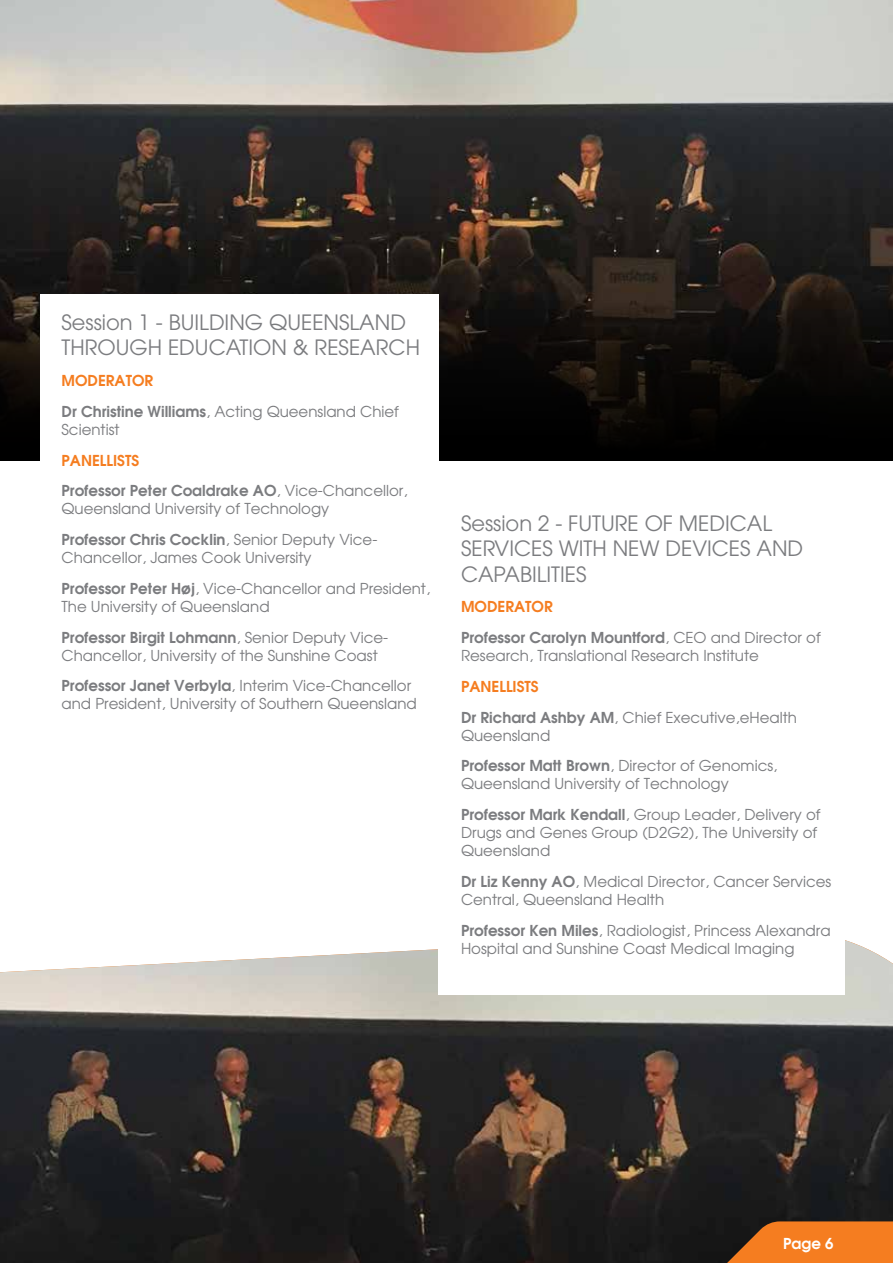
<style>
.page{position:relative;width:893px;height:1263px;background:#fff}
.page>*{position:absolute;margin:0;border:0;box-sizing:border-box;transform-origin:0 0}
.t1{font:21px/25.2px "Avant Garde CE";color:#7b7c7f}
.t2{font:15px/30.8px "Avant Garde";color:#7b7c7f}
.t3{font:600 15px/30.8px "Avant Garde";color:#7b7c7f}
.t4{font:600 15px "Avant Garde";color:#fff}
.s1{font-weight:600;color:#f57d20}
.s2{font-weight:600}
.s3{color:#f57d20}
.s4{font-weight:400}
</style>
<div class="page">
<img style="left:0;top:940px;width:893px;height:323px">
<img style="left:0;top:0;width:893px;height:451px">
<div style="left:40px;top:294px;width:398px;height:595px;background:#fff"></div>
<div style="left:438px;top:490px;width:407px;height:505px;background:#fff"></div>
<svg style="left:714px;top:1221px;width:179px;height:42px;background:#c8681e"></svg>
<h1 class="t1" style="left:62px;top:310px;width:360px">Session 1 - BUILDING QUEENSLAND<br>THROUGH EDUCATION &amp; RESEARCH</h1>
<p class="t2" style="left:62px;top:365px;width:339px"><span class="s1">MODERATOR<br></span><span class="s2">Dr Christine Williams</span>, Acting Queensland Chief</p>
<p class="t2" style="left:62px;top:414px;width:60px">Scientist</p>
<p class="t3" style="left:62px;top:444px;width:348px"><span class="s3">PANELLISTS<br></span>Professor Peter Coaldrake AO<span class="s4">, Vice-Chancellor,</span></p>
<p class="t2" style="left:62px;top:493px;width:317px">Queensland University of Technology<br><span class="s2">Professor Chris Cocklin</span>, Senior Deputy Vice-</p>
<p class="t2" style="left:62px;top:542px;width:370px">Chancellor, James Cook University<br><span class="s2">Professor Peter Høj</span>, Vice-Chancellor and President,</p>
<p class="t2" style="left:62px;top:591px;width:328px">The University of Queensland<br><span class="s2">Professor Birgit Lohmann</span>, Senior Deputy Vice-</p>
<p class="t2" style="left:62px;top:640px;width:351px">Chancellor, University of the Sunshine Coast<br><span class="s2">Professor Janet Verbyla</span>, Interim Vice-Chancellor</p>
<p class="t2" style="left:62px;top:688px;width:357px">and President, University of Southern Queensland</p>
<h1 class="t1" style="left:461px;top:511px;width:344px">Session 2 - FUTURE OF MEDICAL<br>SERVICES WITH NEW DEVICES AND<br>CAPABILITIES</h1>
<p class="t3" style="left:461px;top:591px;width:361px"><span class="s3">MODERATOR<br></span>Professor Carolyn Mountford<span class="s4">, CEO and Director of</span></p>
<p class="t2" style="left:461px;top:640px;width:299px">Research, Translational Research Institute</p>
<p class="t2" style="left:461px;top:671px;width:337px"><span class="s1">PANELLISTS<br></span><span class="s2">Dr Richard Ashby AM</span>, Chief Executive,eHealth</p>
<p class="t2" style="left:461px;top:719px;width:318px">Queensland<br><span class="s2">Professor Matt Brown</span>, Director of Genomics,</p>
<p class="t2" style="left:461px;top:768px;width:361px">Queensland University of Technology<br><span class="s2">Professor Mark Kendall</span>, Group Leader, Delivery of</p>
<p class="t2" style="left:461px;top:823px;width:358px;line-height:18px">Drugs and Genes Group (D2G2), The University of<br>Queensland</p>
<p class="t2" style="left:461px;top:872px;width:372px;line-height:18px"><span class="s2">Dr Liz Kenny AO</span>, Medical Director, Cancer Services<br>Central, Queensland Health</p>
<p class="t2" style="left:461px;top:921px;width:371px;line-height:18px"><span class="s2">Professor Ken Miles</span>, Radiologist, Princess Alexandra<br>Hospital and Sunshine Coast Medical Imaging</p>
<p class="t4" style="left:783px;top:1233px;width:52px">Page 6</p>
</div>
